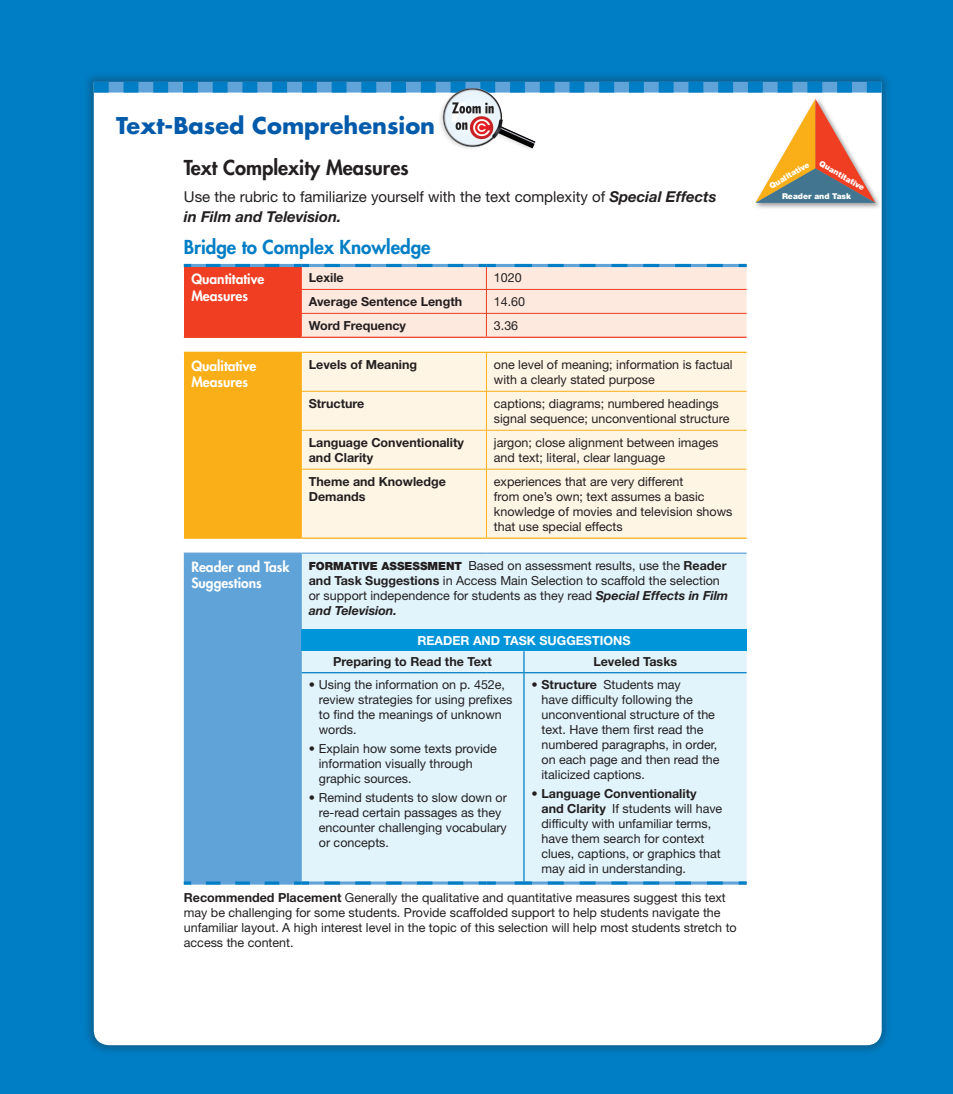
<style>
.page{position:relative;width:953px;height:1094px;background:#fff}
.page>*{position:absolute;margin:0;border:0;box-sizing:border-box;transform-origin:0 0}
.t1{font:700 22.5px "Futura Std";color:#015aaa}
.t2{font:800 20px "Futura Std";color:#231f20}
.t3{font:800 18.75px "Futura Std";color:#007ec5}
.t4{font:15px/20px "Helvetica Neue LT Std";color:#231f20}
.t5{font:800 13.75px/16.2px "Futura Std";color:#fff}
.t6{font:12.5px/15px "Helvetica Neue LT Std";color:#231f20}
.t7{font:700 12.5px/15px "Helvetica Neue LT Std";color:#231f20}
.t8{font:700 12.5px "Helvetica Neue LT Std";color:#fff}
.t9{font:900 8px "Helvetica Neue LT Std";color:#fff}
.s1{font-weight:700;font-style:italic}
.s2{font-weight:900;font-size:11.25px}
.s3{font-weight:700}
</style>
<div class="page">
<div style="left:0;top:0;width:952px;height:1093px;background:#007ec5"></div>
<div style="left:83px;top:71px;width:809px;height:984px;background:#231f20;opacity:.3"></div>
<div style="left:94px;top:92px;width:787px;height:952px;background:#fff"></div>
<svg style="left:94px;top:82px;width:787px;height:10px"></svg>
<div style="left:754px;top:98px;width:130px;height:115px;background:#231f20;opacity:.3"></div>
<img style="left:751px;top:94px;width:131px;height:116px">
<svg style="left:755px;top:99px;width:120px;height:104px;background:#dab89f"></svg>
<div style="left:184px;top:265px;width:117px;height:72px;background:#ef3e22"></div>
<div style="left:184px;top:352px;width:117px;height:186px;background:#faaf18"></div>
<div style="left:302px;top:353px;width:444px;height:184px;background:#fef5e5"></div>
<div style="left:309px;top:553px;width:437px;height:328px;background:#e1f4fc"></div>
<div style="left:301px;top:629px;width:445px;height:22px;background:#0095d9"></div>
<hr style="left:184px;top:264px;width:117px;height:3px;background:#60a3d8">
<hr style="left:301px;top:881px;width:185px;height:3px;background:#60a3d8">
<hr style="left:486px;top:881px;width:38px;height:3px;background:#60a3d8">
<hr style="left:524px;top:881px;width:222px;height:3px;background:#60a3d8">
<svg style="left:206px;top:264px;width:74px;height:3px"></svg>
<svg style="left:184px;top:264px;width:7px;height:3px"></svg>
<svg style="left:324px;top:881px;width:147px;height:3px"></svg>
<svg style="left:478px;top:881px;width:18px;height:3px"></svg>
<svg style="left:548px;top:881px;width:182px;height:3px"></svg>
<svg style="left:514px;top:881px;width:18px;height:3px"></svg>
<svg style="left:738px;top:881px;width:8px;height:3px"></svg>
<hr style="left:184px;top:552px;width:117px;height:1px;background:#60a3d8">
<hr style="left:301px;top:552px;width:185px;height:1px;background:#60a3d8">
<hr style="left:486px;top:552px;width:38px;height:1px;background:#60a3d8">
<hr style="left:524px;top:552px;width:222px;height:1px;background:#60a3d8">
<div style="left:184px;top:553px;width:125px;height:331px;background:#60a3d8"></div>
<hr style="left:301px;top:672px;width:1px;height:209px;background:#60a3d8">
<svg style="left:523px;top:651px;width:1px;height:21px"></svg>
<hr style="left:523px;top:673px;width:1px;height:208px;background:#007ec5">
<hr style="left:301px;top:672px;width:185px;height:1px;background:#007ec5">
<hr style="left:486px;top:672px;width:38px;height:1px;background:#007ec5">
<hr style="left:524px;top:672px;width:222px;height:1px;background:#007ec5">
<svg style="left:294px;top:264px;width:452px;height:72px;background:#f3ddd4"></svg>
<hr style="left:486px;top:313px;width:38px;height:1px;background:#ef3e22">
<hr style="left:524px;top:313px;width:222px;height:1px;background:#ef3e22">
<hr style="left:184px;top:336px;width:117px;height:2px;background:#ef3e22">
<hr style="left:301px;top:336px;width:185px;height:2px;background:#ef3e22">
<hr style="left:486px;top:336px;width:38px;height:2px;background:#ef3e22">
<hr style="left:524px;top:336px;width:222px;height:2px;background:#ef3e22">
<hr style="left:184px;top:351px;width:117px;height:2px;background:#faaf18">
<hr style="left:301px;top:353px;width:1px;height:38px;background:#faaf18">
<hr style="left:301px;top:351px;width:185px;height:2px;background:#faaf18">
<hr style="left:486px;top:353px;width:1px;height:38px;background:#faaf18">
<hr style="left:486px;top:351px;width:38px;height:2px;background:#faaf18">
<hr style="left:524px;top:351px;width:222px;height:2px;background:#faaf18">
<hr style="left:301px;top:391px;width:1px;height:39px;background:#faaf18">
<hr style="left:301px;top:391px;width:185px;height:1px;background:#faaf18">
<hr style="left:486px;top:391px;width:1px;height:39px;background:#faaf18">
<hr style="left:486px;top:391px;width:38px;height:1px;background:#faaf18">
<hr style="left:524px;top:391px;width:222px;height:1px;background:#faaf18">
<hr style="left:301px;top:430px;width:1px;height:39px;background:#faaf18">
<hr style="left:301px;top:430px;width:185px;height:1px;background:#faaf18">
<hr style="left:486px;top:430px;width:1px;height:39px;background:#faaf18">
<hr style="left:486px;top:430px;width:38px;height:1px;background:#faaf18">
<hr style="left:524px;top:430px;width:222px;height:1px;background:#faaf18">
<hr style="left:301px;top:469px;width:1px;height:68px;background:#faaf18">
<hr style="left:301px;top:469px;width:185px;height:1px;background:#faaf18">
<hr style="left:486px;top:469px;width:1px;height:68px;background:#faaf18">
<hr style="left:486px;top:469px;width:38px;height:1px;background:#faaf18">
<hr style="left:524px;top:469px;width:222px;height:1px;background:#faaf18">
<hr style="left:301px;top:537px;width:185px;height:1px;background:#faaf18">
<hr style="left:486px;top:537px;width:38px;height:1px;background:#faaf18">
<hr style="left:524px;top:537px;width:222px;height:1px;background:#faaf18">
<img style="left:434px;top:82px;width:105px;height:75px">
<h1 class="t1" style="left:116px;top:110px;width:320px">Text-Based Comprehension</h1>
<h2 class="t2" style="left:184px;top:155px;width:226px">Text Complexity Measures</h2>
<p class="t4" style="left:184px;top:187px;width:534px">Use the rubric to familiarize yourself with the text complexity of <span class="s1">Special Effects in Film and Television.</span></p>
<h3 class="t3" style="left:184px;top:235px;width:248px">Bridge to Complex Knowledge</h3>
<p class="t5" style="left:191px;top:271px;width:74px">Quantitative<br>Measures</p>
<p class="t7" style="left:309px;top:269px;width:36px">Lexile</p>
<p class="t6" style="left:494px;top:270px;width:29px">1020</p>
<p class="t7" style="left:309px;top:293px;width:155px">Average Sentence Length</p>
<p class="t6" style="left:494px;top:294px;width:33px">14.60</p>
<p class="t7" style="left:309px;top:317px;width:99px">Word Frequency</p>
<p class="t6" style="left:494px;top:317px;width:26px">3.36</p>
<p class="t5" style="left:191px;top:358px;width:67px">Qualitative<br>Measures</p>
<p class="t7" style="left:309px;top:356px;width:110px">Levels of Meaning</p>
<p class="t6" style="left:494px;top:356px;width:240px">one level of meaning; information is factual with a clearly stated purpose</p>
<p class="t7" style="left:309px;top:395px;width:57px">Structure</p>
<p class="t6" style="left:494px;top:395px;width:237px">captions; diagrams; numbered headings signal sequence; unconventional structure</p>
<p class="t7" style="left:309px;top:434px;width:157px">Language Conventionality and Clarity</p>
<p class="t6" style="left:494px;top:434px;width:226px">jargon; close alignment between images and text; literal, clear language</p>
<p class="t7" style="left:309px;top:473px;width:139px">Theme and Knowledge<br>Demands</p>
<p class="t6" style="left:494px;top:473px;width:240px">experiences that are very different<br>from one’s own; text assumes a basic knowledge of movies and television shows that use special effects</p>
<p class="t5" style="left:191px;top:558px;width:100px">Reader and Task<br>Suggestions</p>
<p class="t6" style="left:309px;top:557px;width:421px"><span class="s2">FORMATIVE ASSESSMENT</span> Based on assessment results, use the <span class="s3">Reader and Task Suggestions</span> in Access Main Selection to scaffold the selection or support independence for students as they read <span class="s1">Special Effects in Film and Television.</span></p>
<p class="t8" style="left:417px;top:632px;width:49px">Reader</p>
<p class="t8" style="left:481px;top:632px;width:39px">nd Task</p>
<p class="t8" style="left:539px;top:632px;width:91px">Suggestions</p>
<p class="t7" style="left:333px;top:654px;width:160px">Preparing to Read the Text</p>
<p class="t7" style="left:593px;top:654px;width:85px">Leveled Tasks</p>
<p class="t6" style="left:319px;top:676px;width:195px;text-indent:-10px">• Using the information on p. 452e, review strategies for using prefixes to find the meanings of unknown words.</p>
<p class="t6" style="left:319px;top:740px;width:180px;text-indent:-10px">• Explain how some texts provide information visually through graphic sources.</p>
<p class="t6" style="left:319px;top:789px;width:189px;text-indent:-10px">• Remind students to slow down or re-read certain passages as they encounter challenging vocabulary or concepts.</p>
<p class="t6" style="left:541px;top:676px;width:180px;text-indent:-10px">• <span class="s3">Structure</span> Students may<br>have difficulty following the unconventional structure of the text. Have them first read the numbered paragraphs, in order, on each page and then read the italicized captions.</p>
<p class="t6" style="left:541px;top:785px;width:182px;text-indent:-10px">• <span class="s3">Language Conventionality<br>and Clarity</span> If students will have difficulty with unfamiliar terms, have them search for context clues, captions, or graphics that may aid in understanding.</p>
<p class="t6" style="left:184px;top:889px;width:554px"><span class="s3">Recommended Placement</span> Generally the qualitative and quantitative measures suggest this text may be challenging for some students. Provide scaffolded support to help students navigate the unfamiliar layout. A high interest level in the topic of this selection will help most students stretch to access the content.</p>
<p class="t9" style="left:767px;top:182px;width:46px;rotate:-30deg">Qualitative</p>
<p class="t9" style="left:822px;top:158px;width:52px;rotate:30deg">Quantitative</p>
<p class="t9" style="left:782px;top:191px;width:71px">Reader and Task</p>
</div>
